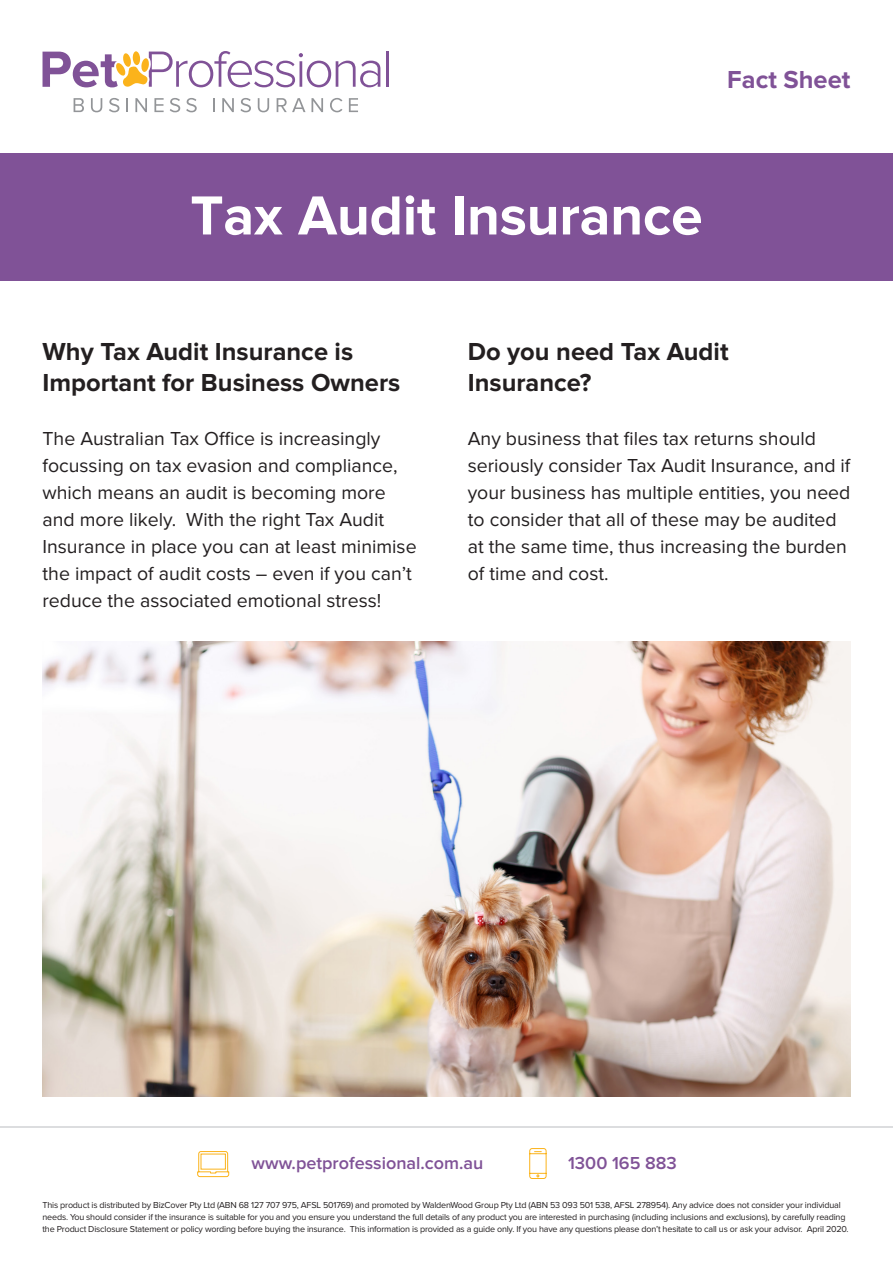
<style>
.page{position:relative;width:893px;height:1263px;background:#fff}
.page>*{position:absolute;margin:0;border:0;box-sizing:border-box;transform-origin:0 0}
.t1{font:700 57px "Proxima Nova";letter-spacing:-.005em;color:#fff}
.t2{font:700 25.5px/30.6px "Proxima Nova";color:#231f20}
.t3{font:700 25.5px "Proxima Nova";color:#805297}
.Body_Copy{font:19.5px/27px "Proxima Nova";color:#231f20}
.t4{font:600 18px "Proxima Nova";color:#805297}
.Boby_bullets{font:9px/12px "Proxima Nova";letter-spacing:-.02em;color:#231f20}
</style>
<div class="page">
<hr style="left:386px;top:52px;width:3px;height:35px;background:#805297">
<svg style="left:43px;top:51px;width:337px;height:36px"></svg>
<svg style="left:74px;top:98px;width:10px;height:14px"></svg>
<svg style="left:91px;top:98px;width:11px;height:14px"></svg>
<svg style="left:109px;top:98px;width:10px;height:14px"></svg>
<svg style="left:126px;top:98px;width:2px;height:14px"></svg>
<svg style="left:135px;top:98px;width:12px;height:14px"></svg>
<svg style="left:154px;top:98px;width:10px;height:14px"></svg>
<svg style="left:170px;top:98px;width:10px;height:14px"></svg>
<svg style="left:186px;top:98px;width:11px;height:14px"></svg>
<svg style="left:213px;top:98px;width:2px;height:14px"></svg>
<svg style="left:222px;top:98px;width:12px;height:14px"></svg>
<svg style="left:240px;top:98px;width:11px;height:14px"></svg>
<svg style="left:258px;top:98px;width:11px;height:14px"></svg>
<svg style="left:277px;top:98px;width:28px;height:14px"></svg>
<svg style="left:311px;top:98px;width:12px;height:14px"></svg>
<svg style="left:330px;top:98px;width:12px;height:14px"></svg>
<svg style="left:349px;top:98px;width:9px;height:14px"></svg>
<div style="left:0;top:153px;width:893px;height:128px;background:#805297"></div>
<img style="left:43px;top:642px;width:807px;height:455px">
<hr style="left:0;top:1127px;width:893px;height:1px;background:#dcdddf">
<svg style="left:529px;top:1148px;width:18px;height:31px"></svg>
<svg style="left:197px;top:1151px;width:32px;height:26px"></svg>
<p class="t3" style="left:727px;top:65px;width:125px">Fact Sheet</p>
<p class="t1" style="left:190px;top:183px;width:514px">Tax Audit Insurance</p>
<p class="t2" style="left:43px;top:337px;width:359px">Why Tax Audit Insurance is<br>Important for Business Owners</p>
<p class="t2" style="left:468px;top:337px;width:262px">Do you need Tax Audit<br>Insurance?</p>
<p class="Body_Copy" style="left:468px;top:425px;width:384px">Any business that files tax returns should seriously consider Tax Audit Insurance, and if your business has multiple entities, you need to consider that all of these may be audited at the same time, thus increasing the burden of time and cost.</p>
<p class="Body_Copy" style="left:43px;top:425px;width:376px">The Australian Tax Office is increasingly focussing on tax evasion and compliance, which means an audit is becoming more and more likely. With the right Tax Audit Insurance in place you can at least minimise the impact of audit costs – even if you can’t reduce the associated emotional stress!</p>
<p class="t4" style="left:252px;top:1153px;width:233px">www.petprofessional.com.au</p>
<p class="t4" style="left:568px;top:1153px;width:110px">1300 165 883</p>
<p class="Boby_bullets" style="left:43px;top:1199px;width:808px">This product is distributed by BizCover Pty Ltd (ABN 68 127 707 975, AFSL 501769) and promoted by WaldenWood Group Pty Ltd (ABN 53 093 501 538, AFSL 278954). Any advice does not consider your individual needs. You should consider if the insurance is suitable for you and you ensure you understand the full details of any product you are interested in purchasing (including inclusions and exclusions), by carefully reading the Product Disclosure Statement or policy wording before buying the insurance. This information is provided as a guide only. If you have any questions please don’t hesitate to call us or ask your advisor. April 2020.</p>
</div>
